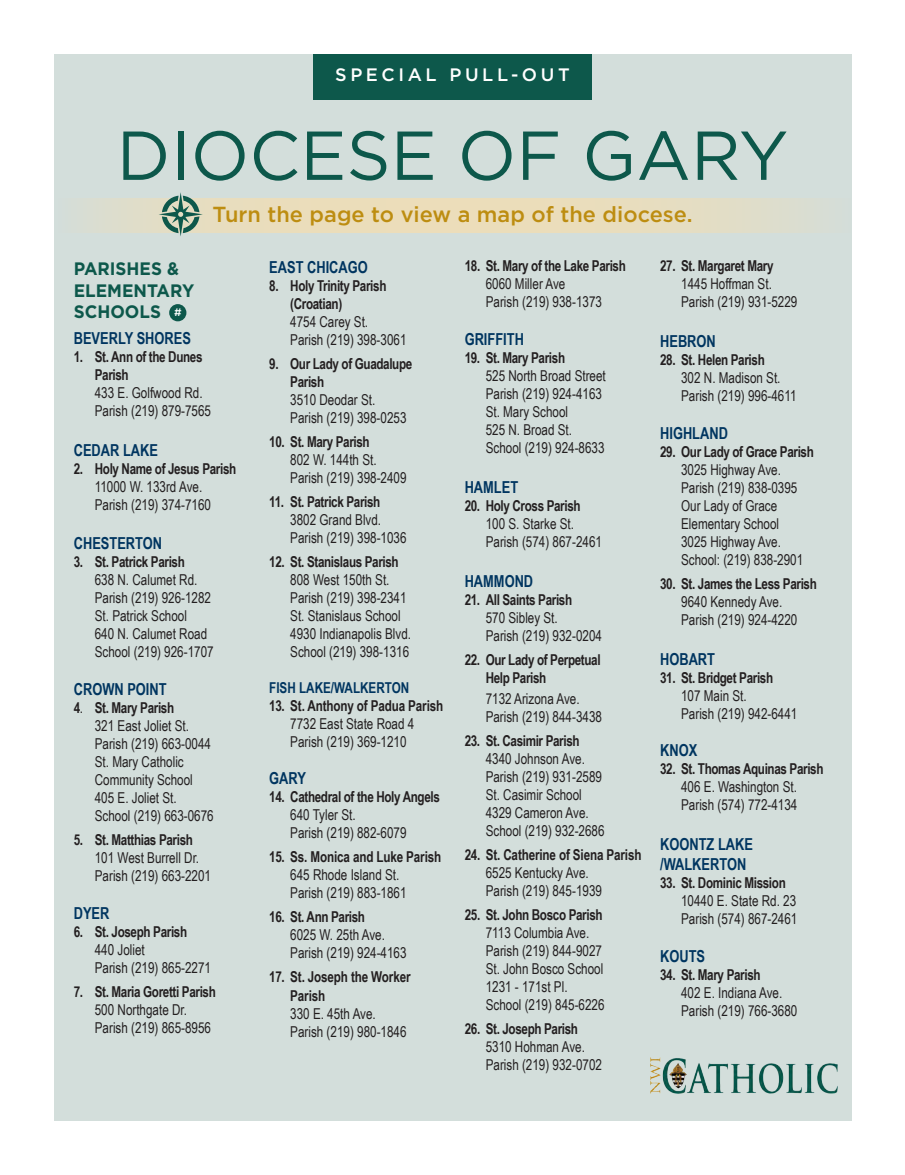
<style>
.page{position:relative;width:905px;height:1175px;background:#fff}
.page>*{position:absolute;margin:0;border:0;box-sizing:border-box;transform-origin:0 0}
.t1{font:69px "Gotham";color:#0d584b}
.t2{font:500 21.75px "Gotham";color:#bd8d11}
.t3{font:700 18px/21.6px "Gotham";color:#0d584b;scale:.95 1}
.t4{font:500 18px "Gotham";letter-spacing:.2em;color:#fff}
.t5{font:700 16.5px/19.8px "Arial Narrow";color:#003560;scale:.95 1}
.t6{font:15px/18px "Arial Narrow";color:#231f20;scale:.95 1}
.t7{font:700 15px/18px "Arial Narrow";letter-spacing:-.025em;color:#231f20;scale:.95 1}
.t8{font:700 15px "Arial Narrow";color:#003560;scale:.95 1}
.t9{font:500 10.8px "Gotham";color:#fff}
.s1{font-weight:700}
</style>
<div class="page">
<div style="left:54px;top:54px;width:797px;height:1067px;background:#d3dedb"></div>
<svg style="left:96px;top:198px;width:705px;height:35px;background:#e7ddbf"></svg>
<div style="left:313px;top:54px;width:279px;height:45px;background:#0d584b"></div>
<img style="left:651px;top:1057px;width:186px;height:36px">
<div style="left:169px;top:304px;width:17px;height:17px;background:#0d584b;border-radius:50%"></div>
<svg style="left:159px;top:192px;width:44px;height:44px"></svg>
<p class="t4" style="left:335px;top:63px;width:236px">SPECIAL PULL-OUT</p>
<h1 class="t1" style="left:117px;top:111px;width:673px">DIOCESE OF GARY</h1>
<h2 class="t2" style="left:212px;top:200px;width:482px">Turn the page to view a map of the diocese.</h2>
<p class="t3" style="left:74px;top:258px;width:128px">PARISHES &amp;<br>ELEMENTARY<br>SCHOOLS</p>
<p class="t5" style="left:74px;top:327px;width:125px">BEVERLY SHORES</p>
<p class="t7" style="left:95px;top:347px;width:115px;text-indent:-21px">1. St. Ann of the Dunes<br>Parish</p>
<p class="t6" style="left:95px;top:383px;width:124px">433 E. Golfwood Rd.<br>Parish (219) 879-7565</p>
<p class="t5" style="left:74px;top:439px;width:90px">CEDAR LAKE</p>
<p class="t7" style="left:74px;top:458px;width:173px">2. Holy Name of Jesus Parish</p>
<p class="t6" style="left:95px;top:477px;width:124px">11000 W. 133rd Ave.<br>Parish (219) 374-7160</p>
<p class="t5" style="left:74px;top:533px;width:94px">CHESTERTON</p>
<p class="t7" style="left:74px;top:552px;width:118px">3. St. Patrick Parish</p>
<p class="t6" style="left:95px;top:570px;width:127px">638 N. Calumet Rd.<br>Parish (219) 926-1282<br>St. Patrick School<br>640 N. Calumet Road<br>School (219) 926-1707</p>
<p class="t5" style="left:74px;top:678px;width:99px">CROWN POINT</p>
<p class="t6" style="left:95px;top:698px;width:127px;text-indent:-21px"><span class="s1">4</span>. <span class="s1">St. Mary Parish<br></span>321 East Joliet St.<br>Parish (219) 663-0044<br>St. Mary Catholic<br>Community School<br>405 E. Joliet St.<br>School (219) 663-0676</p>
<p class="t7" style="left:74px;top:830px;width:127px">5. St. Matthias Parish</p>
<p class="t6" style="left:95px;top:848px;width:124px">101 West Burrell Dr.<br>Parish (219) 663-2201</p>
<p class="t5" style="left:74px;top:902px;width:39px">DYER</p>
<p class="t7" style="left:74px;top:922px;width:121px">6. St. Joseph Parish</p>
<p class="t6" style="left:95px;top:940px;width:124px">440 Joliet<br>Parish (219) 865-2271</p>
<p class="t7" style="left:74px;top:982px;width:151px">7. St. Maria Goretti Parish</p>
<p class="t6" style="left:95px;top:1000px;width:124px">500 Northgate Dr.<br>Parish (219) 865-8956</p>
<p class="t9" style="left:174px;top:305px;width:9px">#</p>
<p class="t5" style="left:269px;top:256px;width:105px">EAST CHICAGO</p>
<p class="t7" style="left:290px;top:275px;width:103px;text-indent:-21px">8. Holy Trinity Parish (Croatian)</p>
<p class="t6" style="left:290px;top:312px;width:124px">4754 Carey St.<br>Parish (219) 398-3061</p>
<p class="t7" style="left:290px;top:353px;width:130px;text-indent:-21px">9. Our Lady of Guadalupe<br>Parish</p>
<p class="t6" style="left:290px;top:390px;width:124px">3510 Deodar St.<br>Parish (219) 398-0253</p>
<p class="t7" style="left:269px;top:431px;width:107px">10. St. Mary Parish</p>
<p class="t6" style="left:290px;top:450px;width:124px">802 W. 144th St.<br>Parish (219) 398-2409</p>
<p class="t7" style="left:269px;top:491px;width:118px">11. St. Patrick Parish</p>
<p class="t6" style="left:290px;top:510px;width:124px">3802 Grand Blvd.<br>Parish (219) 398-1036</p>
<p class="t7" style="left:269px;top:551px;width:138px">12. St. Stanislaus Parish</p>
<p class="t6" style="left:290px;top:570px;width:129px">808 West 150th St.<br>Parish (219) 398-2341<br>St. Stanislaus School<br>4930 Indianapolis Blvd.<br>School (219) 398-1316</p>
<p class="t8" style="left:269px;top:676px;width:149px">FISH LAKE/WALKERTON</p>
<p class="t7" style="left:269px;top:695px;width:185px">13. St. Anthony of Padua Parish</p>
<p class="t6" style="left:290px;top:714px;width:132px">7732 East State Road 4<br>Parish (219) 369-1210</p>
<p class="t5" style="left:269px;top:768px;width:40px">GARY</p>
<p class="t7" style="left:269px;top:787px;width:181px">14. Cathedral of the Holy Angels</p>
<p class="t6" style="left:290px;top:805px;width:124px">640 Tyler St.<br>Parish (219) 882-6079</p>
<p class="t7" style="left:269px;top:847px;width:183px">15. Ss. Monica and Luke Parish</p>
<p class="t6" style="left:290px;top:865px;width:124px">645 Rhode Island St.<br>Parish (219) 883-1861</p>
<p class="t7" style="left:269px;top:907px;width:102px">16. St. Ann Parish</p>
<p class="t6" style="left:290px;top:925px;width:124px">6025 W. 25th Ave.<br>Parish (219) 924-4163</p>
<p class="t7" style="left:290px;top:967px;width:128px;text-indent:-21px">17. St. Joseph the Worker<br>Parish</p>
<p class="t6" style="left:290px;top:1003px;width:124px">330 E. 45th Ave.<br>Parish (219) 980-1846</p>
<p class="t7" style="left:465px;top:256px;width:171px">18. St. Mary of the Lake Parish</p>
<p class="t6" style="left:486px;top:275px;width:124px">6060 Miller Ave<br>Parish (219) 938-1373</p>
<p class="t5" style="left:465px;top:329px;width:64px">GRIFFITH</p>
<p class="t7" style="left:465px;top:348px;width:107px">19. St. Mary Parish</p>
<p class="t6" style="left:486px;top:366px;width:128px">525 North Broad Street<br>Parish (219) 924-4163<br>St. Mary School<br>525 N. Broad St.<br>School (219) 924-8633</p>
<p class="t5" style="left:465px;top:476px;width:58px">HAMLET</p>
<p class="t7" style="left:465px;top:496px;width:124px">20. Holy Cross Parish</p>
<p class="t6" style="left:486px;top:514px;width:124px">100 S. Starke St.<br>Parish (574) 867-2461</p>
<p class="t5" style="left:465px;top:570px;width:74px">HAMMOND</p>
<p class="t7" style="left:465px;top:589px;width:115px">21. All Saints Parish</p>
<p class="t6" style="left:486px;top:608px;width:124px">570 Sibley St.<br>Parish (219) 932-0204</p>
<p class="t7" style="left:486px;top:649px;width:123px;text-indent:-21px">22. Our Lady of Perpetual<br>Help Parish</p>
<p class="t6" style="left:486px;top:689px;width:124px">7132 Arizona Ave.<br>Parish (219) 844-3438</p>
<p class="t7" style="left:465px;top:731px;width:123px">23. St. Casimir Parish</p>
<p class="t6" style="left:486px;top:749px;width:127px">4340 Johnson Ave.<br>Parish (219) 931-2589<br>St. Casimir School<br>4329 Cameron Ave.<br>School (219) 932-2686</p>
<p class="t7" style="left:465px;top:845px;width:188px">24. St. Catherine of Siena Parish</p>
<p class="t6" style="left:486px;top:863px;width:124px">6525 Kentucky Ave.<br>Parish (219) 845-1939</p>
<p class="t7" style="left:465px;top:905px;width:147px">25. St. John Bosco Parish</p>
<p class="t6" style="left:486px;top:923px;width:127px">7113 Columbia Ave.<br>Parish (219) 844-9027<br>St. John Bosco School<br>1231 - 171st Pl.<br>School (219) 845-6226</p>
<p class="t7" style="left:465px;top:1019px;width:121px">26. St. Joseph Parish</p>
<p class="t6" style="left:486px;top:1037px;width:124px">5310 Hohman Ave.<br>Parish (219) 932-0702</p>
<p class="t7" style="left:660px;top:256px;width:121px">27. St. Margaret Mary</p>
<p class="t6" style="left:681px;top:275px;width:124px">1445 Hoffman St.<br>Parish (219) 931-5229</p>
<p class="t5" style="left:660px;top:330px;width:60px">HEBRON</p>
<p class="t7" style="left:660px;top:350px;width:112px">28. St. Helen Parish</p>
<p class="t6" style="left:681px;top:368px;width:123px">302 N. Madison St.<br>Parish (219) 996-4611</p>
<p class="t5" style="left:660px;top:422px;width:73px">HIGHLAND</p>
<p class="t7" style="left:660px;top:442px;width:163px">29. Our Lady of Grace Parish</p>
<p class="t6" style="left:681px;top:460px;width:130px">3025 Highway Ave.<br>Parish (219) 838-0395<br>Our Lady of Grace<br>Elementary School<br>3025 Highway Ave.<br>School: (219) 838-2901</p>
<p class="t7" style="left:660px;top:574px;width:166px">30. St. James the Less Parish</p>
<p class="t6" style="left:681px;top:592px;width:124px">9640 Kennedy Ave.<br>Parish (219) 924-4220</p>
<p class="t5" style="left:660px;top:648px;width:59px">HOBART</p>
<p class="t7" style="left:660px;top:667px;width:120px">31. St. Bridget Parish</p>
<p class="t6" style="left:681px;top:686px;width:124px">107 Main St.<br>Parish (219) 942-6441</p>
<p class="t5" style="left:660px;top:740px;width:41px">KNOX</p>
<p class="t7" style="left:660px;top:759px;width:173px">32. St. Thomas Aquinas Parish</p>
<p class="t6" style="left:681px;top:777px;width:124px">406 E. Washington St.<br>Parish (574) 772-4134</p>
<p class="t5" style="left:660px;top:833px;width:99px">KOONTZ LAKE /WALKERTON</p>
<p class="t7" style="left:660px;top:873px;width:134px">33. St. Dominic Mission</p>
<p class="t6" style="left:681px;top:891px;width:124px">10440 E. State Rd. 23<br>Parish (574) 867-2461</p>
<p class="t5" style="left:660px;top:945px;width:49px">KOUTS</p>
<p class="t7" style="left:660px;top:964px;width:107px">34. St. Mary Parish</p>
<p class="t6" style="left:681px;top:983px;width:124px">402 E. Indiana Ave.<br>Parish (219) 766-3680</p>
</div>
